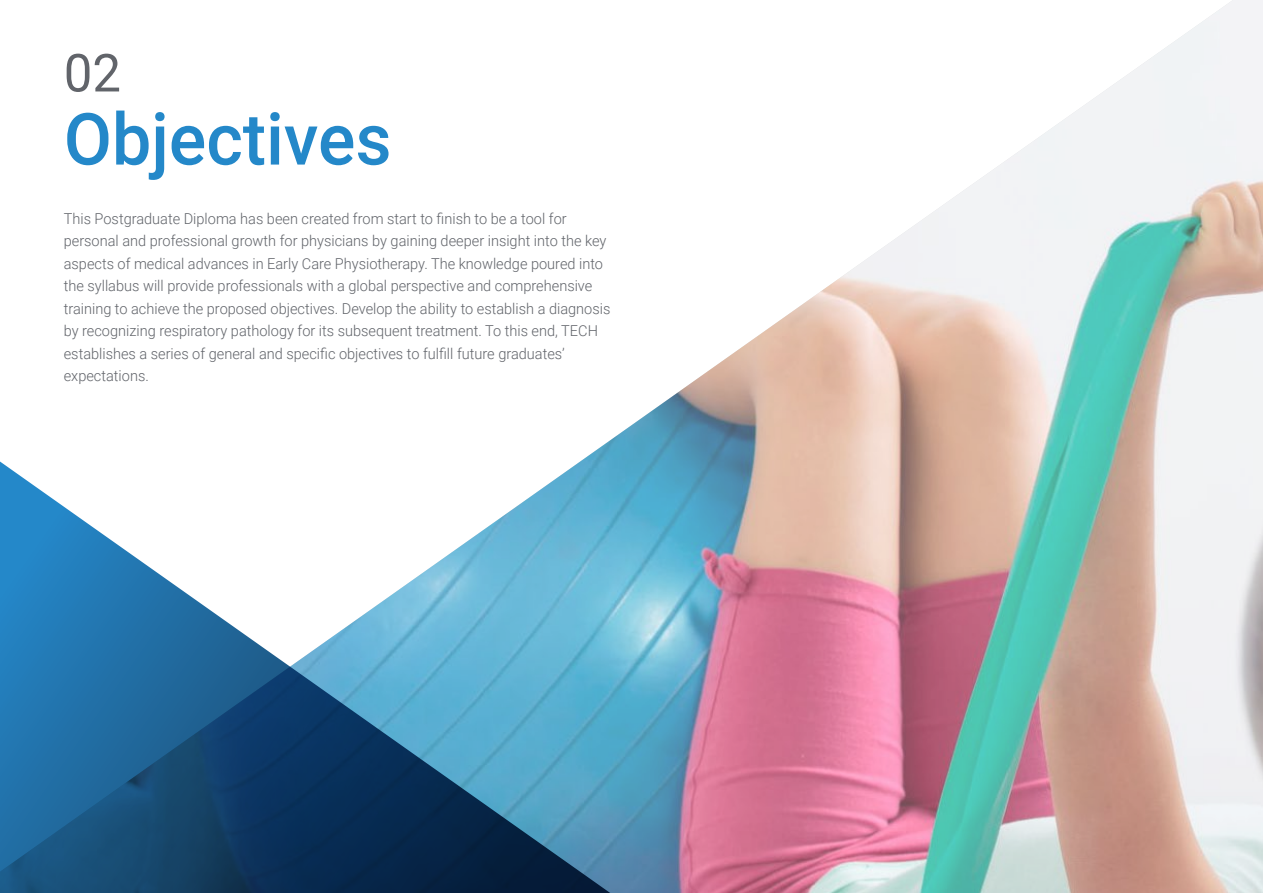
<style>
.page{position:relative;width:1263px;height:893px;background:#fff}
.page>*{position:absolute;margin:0;border:0;box-sizing:border-box;transform-origin:0 0}
.t1{font:500 72px "Roboto";color:#2488c9}
.t2{font:52.5px "Roboto";color:#61646a}
.t3{font:300 15px/22.5px "Roboto";color:#61646a}
</style>
<div class="page">
<img style="left:602px;top:0;width:661px;height:893px">
<svg style="left:0;top:446px;width:640px;height:447px"></svg>
<h2 class="t2" style="left:64px;top:36px;width:59px">02</h2>
<h1 class="t1" style="left:64px;top:89px;width:329px">Objectives</h1>
<p class="t3" style="left:64px;top:207px;width:548px">This Postgraduate Diploma has been created from start to finish to be a tool for personal and professional growth for physicians by gaining deeper insight into the key aspects of medical advances in Early Care Physiotherapy. The knowledge poured into the syllabus will provide professionals with a global perspective and comprehensive training to achieve the proposed objectives. Develop the ability to establish a diagnosis by recognizing respiratory pathology for its subsequent treatment. To this end, TECH establishes a series of general and specific objectives to fulfill future graduates’ expectations.</p>
</div>
